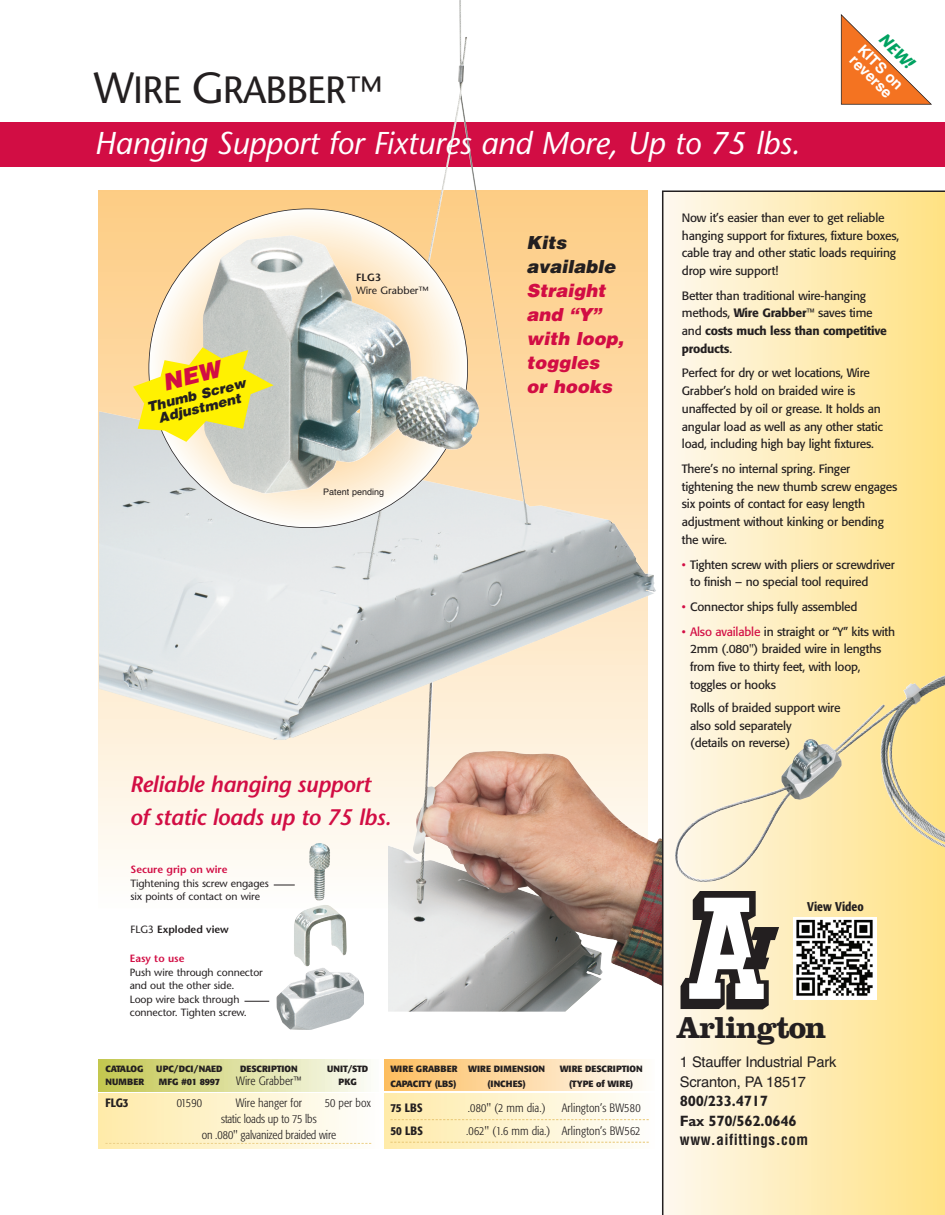
<style>
.page{position:relative;width:945px;height:1215px;background:#fff}
.page>*{position:absolute;margin:0;border:0;box-sizing:border-box;transform-origin:0 0}
.t1{font:37.95px "Stone Sans";letter-spacing:-.025em;color:#231f20}
.t2{font:italic 31.5px "Stone Sans";letter-spacing:-.005em;color:#fff}
.t3{font:700 31.5px "Clarendon";letter-spacing:-.035em;color:#231f20}
.t4{font:italic 600 22.5px/33px "Stone Sans";letter-spacing:-.015em;color:#d20d44}
.t5{font:italic 900 18px/24px "Helvetica";color:#d20d44}
.t6{font:italic 900 18px/24px "Helvetica";color:#231f20}
.t7{font:italic 700 16.5px "Stone Sans";color:#00a261}
.t8{font:700 15px/19.5px "Gill Sans";letter-spacing:-.015em;color:#231f20}
.t9{font:700 condensed 15px "Helvetica";letter-spacing:.035em;color:#231f20}
.t10{font:700 15px/13.5px "Helvetica";color:#fff}
.t11{font:14.7px/19.5px "Helvetica";letter-spacing:-.015em;color:#231f20}
.t12{font:italic 900 13.5px/13.5px "Helvetica";color:#231f20;text-align:center}
.t13{font:500 condensed 12.6px "Formata";color:#231f20}
.t14{font:12px/17.7px "Formata";letter-spacing:-.015em;color:#231f20}
.t15{font:300 condensed 12px "Formata";letter-spacing:.005em;color:#231f20}
.t16{font:300 condensed 12px/15.8px "Formata";letter-spacing:-.015em;color:#231f20;text-align:center}
.t17{font:500 condensed 12px "Formata";color:#231f20}
.t18{font:10.5px/13.5px "Stone Sans";letter-spacing:-.01em;color:#231f20}
.t19{font:600 10.5px "Stone Sans";color:#d20d44}
.t20{font:600 10.5px "Stone Sans";color:#231f20}
.t21{font:700 9px "Formata";letter-spacing:.005em;color:#231f20}
.t22{font:700 9px "Formata";letter-spacing:-.015em;color:#231f20}
.t23{font:9px "Helvetica";color:#231f20}
.t24{font:700 9px "Formata";letter-spacing:-.02em;color:#231f20}
.t25{font:700 9px "Formata";letter-spacing:-.03em;color:#231f20}
.s1{font-size:43.5px}
.s2{font-weight:400}
.s3{font-weight:500}
.s4{color:#d20d44}
</style>
<div class="page">
<svg style="left:98px;top:190px;width:290px;height:696px"></svg>
<img style="left:388px;top:740px;width:274px;height:272px">
<div style="left:0;top:122px;width:945px;height:45px;background:#d20d44"></div>
<svg style="left:662px;top:190px;width:283px;height:1025px;background:#fbeab7"></svg>
<svg style="left:840px;top:14px;width:92px;height:91px"></svg>
<div style="left:98px;top:1060px;width:281px;height:32px;background:linear-gradient(to right,#c3c64f,#fbfcf8)"></div>
<div style="left:98px;top:1094px;width:281px;height:55px;background:linear-gradient(to right,#ffeaa8,#fefefc)"></div>
<svg style="left:105px;top:1143px;width:266px;height:1px"></svg>
<svg style="left:681px;top:891px;width:98px;height:118px"></svg>
<img style="left:803px;top:675px;width:142px;height:78px">
<img style="left:276px;top:843px;width:88px;height:187px">
<svg style="left:274px;top:885px;width:21px;height:1px"></svg>
<svg style="left:244px;top:1001px;width:25px;height:1px"></svg>
<div style="left:385px;top:1060px;width:269px;height:31px;background:linear-gradient(to right,#fdbd5e,#fefbf7)"></div>
<div style="left:384px;top:1094px;width:271px;height:55px;background:linear-gradient(to right,#ffeaa8,#fefefc)"></div>
<svg style="left:390px;top:1119px;width:259px;height:1px"></svg>
<svg style="left:390px;top:1142px;width:259px;height:1px"></svg>
<img style="left:100px;top:0;width:556px;height:740px">
<svg style="left:149px;top:209px;width:319px;height:319px"></svg>
<img style="left:203px;top:235px;width:277px;height:259px">
<img style="left:794px;top:917px;width:83px;height:83px">
<svg style="left:133px;top:347px;width:141px;height:95px;background:#eee456"></svg>
<h1 class="t1" style="left:94px;top:76px;width:290px"><span class="s1">W</span>IRE <span class="s1">G</span>RABBER™</h1>
<h2 class="t2" style="left:94px;top:131px;width:707px">Hanging Support for Fixtures and More, Up to 75 lbs.</h2>
<h3 class="t7" style="left:886px;top:32px;width:43px;rotate:45deg">NEW!</h3>
<p class="t10" style="left:865px;top:42px;width:59px;rotate:45deg">KITS on reverse</p>
<p class="t12" style="left:146px;top:401px;width:103px;rotate:-14deg">Thumb Screw<br>Adjustment</p>
<p class="t20" style="left:356px;top:274px;width:26px">FLG3</p>
<p class="t18" style="left:356px;top:285px;width:74px">Wire Grabber™</p>
<p class="t23" style="left:323px;top:487px;width:62px">Patent pending</p>
<h3 class="t6" style="left:526px;top:231px;width:90px">Kits available</h3>
<h3 class="t5" style="left:526px;top:279px;width:99px">Straight and “Y” with loop, toggles</h3>
<h3 class="t5" style="left:526px;top:375px;width:87px">or hooks</h3>
<h3 class="t4" style="left:130px;top:770px;width:263px">Reliable hanging support of static loads up to 75 lbs.</h3>
<p class="t19" style="left:131px;top:865px;width:99px">Secure grip on wire</p>
<p class="t18" style="left:131px;top:877px;width:140px">Tightening this screw engages six points of contact on wire</p>
<p class="t20" style="left:130px;top:925px;width:100px"><span class="s2">FLG3</span> Exploded view</p>
<p class="t19" style="left:130px;top:955px;width:56px">Easy to use</p>
<p class="t18" style="left:130px;top:967px;width:135px">Push wire through connector and out the other side.<br>Loop wire back through connector. Tighten screw.</p>
<p class="t25" style="left:105px;top:1065px;width:40px">CATALOG</p>
<p class="t21" style="left:156px;top:1065px;width:68px">UPC/DCI/NAED</p>
<p class="t21" style="left:240px;top:1065px;width:59px">DESCRIPTION</p>
<p class="t21" style="left:327px;top:1065px;width:43px">UNIT/STD</p>
<p class="t21" style="left:105px;top:1078px;width:40px">NUMBER</p>
<p class="t24" style="left:159px;top:1078px;width:63px">MFG #01 8997</p>
<p class="t15" style="left:236px;top:1076px;width:67px">Wire Grabber™</p>
<p class="t21" style="left:339px;top:1078px;width:20px">PKG</p>
<p class="t17" style="left:105px;top:1098px;width:25px">FLG3</p>
<p class="t15" style="left:177px;top:1098px;width:27px">01590</p>
<p class="t15" style="left:236px;top:1098px;width:68px">Wire hanger for</p>
<p class="t15" style="left:325px;top:1098px;width:47px">50 per box</p>
<p class="t16" style="left:202px;top:1112px;width:136px">static loads up to 75 lbs<br>on .080" galvanized braided wire</p>
<p class="t21" style="left:390px;top:1065px;width:156px">WIRE GRABBER WIRE DIMENSION</p>
<p class="t21" style="left:560px;top:1065px;width:85px">WIRE DESCRIPTION</p>
<p class="t22" style="left:390px;top:1080px;width:67px">CAPACITY (LBS)</p>
<p class="t21" style="left:488px;top:1080px;width:40px">(INCHES)</p>
<p class="t21" style="left:569px;top:1080px;width:66px">(TYPE of WIRE)</p>
<p class="t17" style="left:390px;top:1103px;width:34px">75 LBS</p>
<p class="t15" style="left:468px;top:1103px;width:79px">.080" (2 mm dia.)</p>
<p class="t15" style="left:562px;top:1103px;width:80px">Arlington’s BW580</p>
<p class="t17" style="left:390px;top:1126px;width:34px">50 LBS</p>
<p class="t15" style="left:466px;top:1126px;width:176px">.062" (1.6 mm dia.) Arlington’s BW562</p>
<p class="t14" style="left:682px;top:210px;width:219px">Now it’s easier than ever to get reliable hanging support for fixtures, fixture boxes, cable tray and other static loads requiring drop wire support!</p>
<p class="t14" style="left:682px;top:288px;width:207px">Better than traditional wire-hanging methods, <span class="s3">Wire Grabber</span>™ saves time and <span class="s3">costs much less than competitive products</span>.</p>
<p class="t14" style="left:682px;top:365px;width:203px">Perfect for dry or wet locations, Wire Grabber’s hold on braided wire is unaffected by oil or grease. It holds an angular load as well as any other static load, including high bay light fixtures.</p>
<p class="t14" style="left:682px;top:461px;width:217px">There’s no internal spring. Finger tightening the new thumb screw engages six points of contact for easy length adjustment without kinking or bending the wire.</p>
<p class="t14" style="left:690px;top:556px;width:206px;text-indent:-8px"><span class="s4">•</span> Tighten screw with pliers or screwdriver to finish – no special tool required</p>
<p class="t14" style="left:682px;top:599px;width:177px"><span class="s4">•</span> Connector ships fully assembled</p>
<p class="t14" style="left:690px;top:624px;width:206px;text-indent:-8px"><span class="s4">• Also available</span> in straight or “Y” kits with<br>2mm (.080") braided wire in lengths from five to thirty feet, with loop, toggles or hooks</p>
<p class="t14" style="left:690px;top:700px;width:152px">Rolls of braided support wire also sold separately<br>(details on reverse)</p>
<p class="t13" style="left:807px;top:902px;width:58px">View Video</p>
<h2 class="t3" style="left:676px;top:1017px;width:152px">Arlington</h2>
<p class="t11" style="left:680px;top:1052px;width:158px">1 Stauffer Industrial Park<br>Scranton, PA 18517</p>
<p class="t8" style="left:680px;top:1093px;width:118px">800/233.4717<br>Fax 570/562.0646</p>
<p class="t9" style="left:680px;top:1131px;width:130px">www.aifittings.com</p>
</div>
